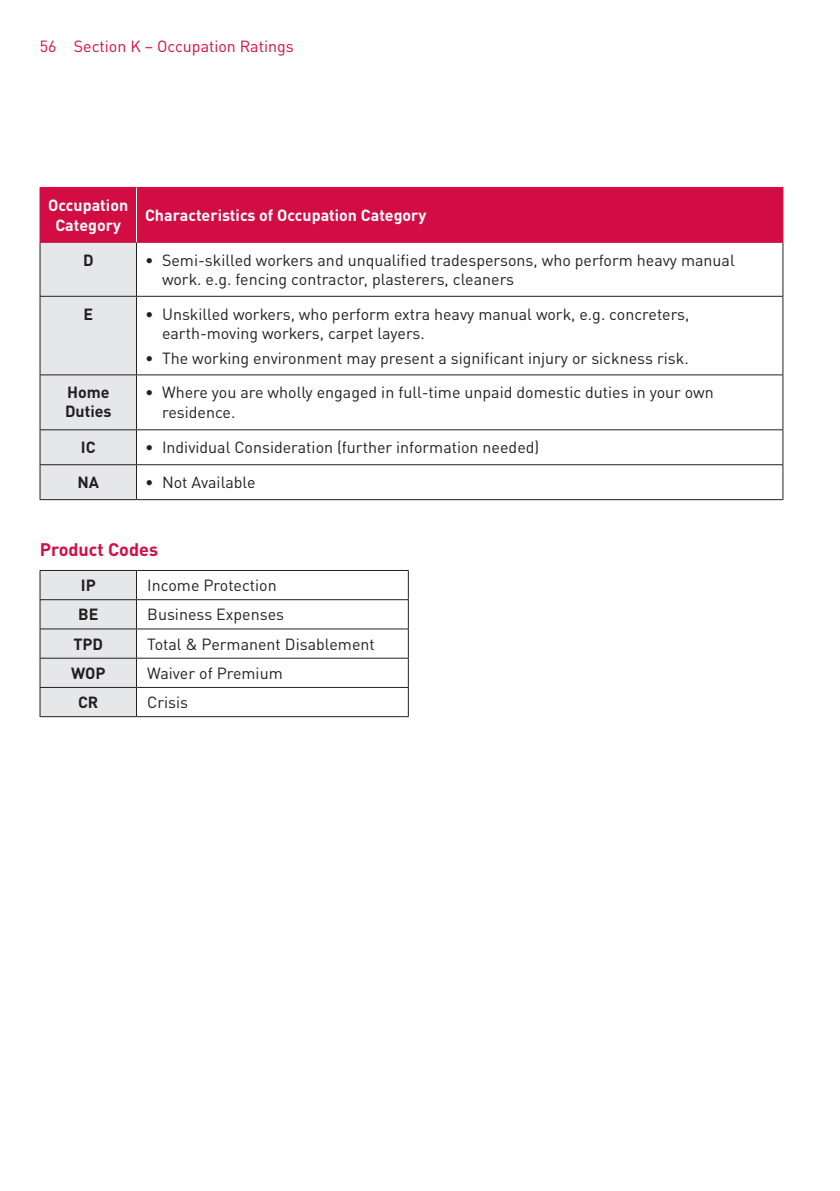
<style>
.page{position:relative;width:840px;height:1191px;background:#fff}
.page>*{position:absolute;margin:0;border:0;box-sizing:border-box;transform-origin:0 0}
.t1{font:700 18px "DINOT";color:#d20d44}
.t2{font:16px/19px "DINOT";color:#231f20}
.t3{font:700 16px/20px "DINOT";color:#fff;text-align:center}
.t4{font:16px "DINOT";color:#d20d44}
.t5{font:700 16px/19px "DINOT";color:#231f20}
</style>
<div class="page">
<div style="left:41px;top:188px;width:741px;height:54px;background:#d20d44"></div>
<div style="left:41px;top:243px;width:95px;height:256px;background:#e6e7e9"></div>
<svg style="left:137px;top:295px;width:645px;height:171px"></svg>
<hr style="left:40px;top:243px;width:1px;height:53px;background:#231f20">
<hr style="left:136px;top:243px;width:1px;height:53px;background:#231f20">
<hr style="left:782px;top:243px;width:1px;height:53px;background:#231f20">
<hr style="left:40px;top:296px;width:96px;height:1px;background:#231f20">
<hr style="left:40px;top:296px;width:1px;height:78px;background:#231f20">
<hr style="left:136px;top:296px;width:646px;height:1px;background:#231f20">
<hr style="left:136px;top:296px;width:1px;height:78px;background:#231f20">
<hr style="left:782px;top:296px;width:1px;height:78px;background:#231f20">
<hr style="left:40px;top:374px;width:96px;height:1px;background:#231f20">
<hr style="left:40px;top:375px;width:1px;height:54px;background:#231f20">
<hr style="left:136px;top:374px;width:646px;height:1px;background:#231f20">
<hr style="left:136px;top:375px;width:1px;height:54px;background:#231f20">
<hr style="left:782px;top:375px;width:1px;height:54px;background:#231f20">
<hr style="left:40px;top:429px;width:96px;height:1px;background:#231f20">
<hr style="left:40px;top:430px;width:1px;height:34px;background:#231f20">
<hr style="left:136px;top:429px;width:646px;height:1px;background:#231f20">
<hr style="left:136px;top:430px;width:1px;height:34px;background:#231f20">
<hr style="left:782px;top:430px;width:1px;height:34px;background:#231f20">
<hr style="left:40px;top:464px;width:96px;height:1px;background:#231f20">
<hr style="left:40px;top:465px;width:1px;height:34px;background:#231f20">
<hr style="left:136px;top:464px;width:646px;height:1px;background:#231f20">
<hr style="left:136px;top:465px;width:1px;height:34px;background:#231f20">
<hr style="left:782px;top:465px;width:1px;height:34px;background:#231f20">
<hr style="left:40px;top:499px;width:96px;height:1px;background:#231f20">
<hr style="left:136px;top:499px;width:646px;height:1px;background:#231f20">
<hr style="left:40px;top:187px;width:96px;height:1px;background:#d20d44">
<hr style="left:40px;top:188px;width:1px;height:54px;background:#d20d44">
<hr style="left:136px;top:187px;width:646px;height:1px;background:#d20d44">
<hr style="left:782px;top:188px;width:1px;height:54px;background:#d20d44">
<hr style="left:40px;top:242px;width:96px;height:1px;background:#d20d44">
<hr style="left:136px;top:242px;width:646px;height:1px;background:#d20d44">
<hr style="left:136px;top:188px;width:1px;height:54px;background:#fff">
<svg style="left:40px;top:570px;width:369px;height:146px"></svg>
<hr style="left:40px;top:716px;width:96px;height:1px;background:#231f20">
<hr style="left:136px;top:716px;width:272px;height:1px;background:#231f20">
<p class="t4" style="left:40px;top:36px;width:255px">56 Section K – Occupation Ratings</p>
<p class="t3" style="left:48px;top:195px;width:81px">Occupation<br>Category</p>
<p class="t3" style="left:145px;top:205px;width:283px">Characteristics of Occupation Category</p>
<p class="t5" style="left:83px;top:250px;width:12px">D</p>
<p class="t2" style="left:162px;top:250px;width:574px;text-indent:-17px">• Semi-skilled workers and unqualified tradespersons, who perform heavy manual work. e.g. fencing contractor, plasterers, cleaners</p>
<p class="t5" style="left:83px;top:304px;width:11px">E</p>
<p class="t2" style="left:162px;top:304px;width:528px;text-indent:-17px">• Unskilled workers, who perform extra heavy manual work, e.g. concreters, earth‑moving workers, carpet layers.</p>
<p class="t2" style="left:145px;top:348px;width:545px">• The working environment may present a significant injury or sickness risk.</p>
<p class="t5" style="left:65px;top:383px;width:48px">Home<br>Duties</p>
<p class="t2" style="left:162px;top:382px;width:553px;line-height:20px;text-indent:-17px">• Where you are wholly engaged in full-time unpaid domestic duties in your own residence.</p>
<p class="t5" style="left:81px;top:437px;width:16px">IC</p>
<p class="t2" style="left:145px;top:438px;width:395px">• Individual Consideration (further information needed)</p>
<p class="t5" style="left:77px;top:472px;width:23px">NA</p>
<p class="t2" style="left:145px;top:473px;width:112px">• Not Available</p>
<p class="t1" style="left:40px;top:538px;width:120px">Product Codes</p>
<p class="t5" style="left:81px;top:575px;width:16px">IP</p>
<p class="t2" style="left:147px;top:575px;width:131px">Income Protection</p>
<p class="t5" style="left:78px;top:604px;width:22px">BE</p>
<p class="t2" style="left:147px;top:605px;width:138px">Business Expenses</p>
<p class="t5" style="left:73px;top:634px;width:31px">TPD</p>
<p class="t2" style="left:147px;top:634px;width:229px">Total &amp; Permanent Disablement</p>
<p class="t5" style="left:71px;top:663px;width:36px">WOP</p>
<p class="t2" style="left:147px;top:663px;width:137px">Waiver of Premium</p>
<p class="t5" style="left:78px;top:692px;width:22px">CR</p>
<p class="t2" style="left:147px;top:692px;width:42px">Crisis</p>
</div>
